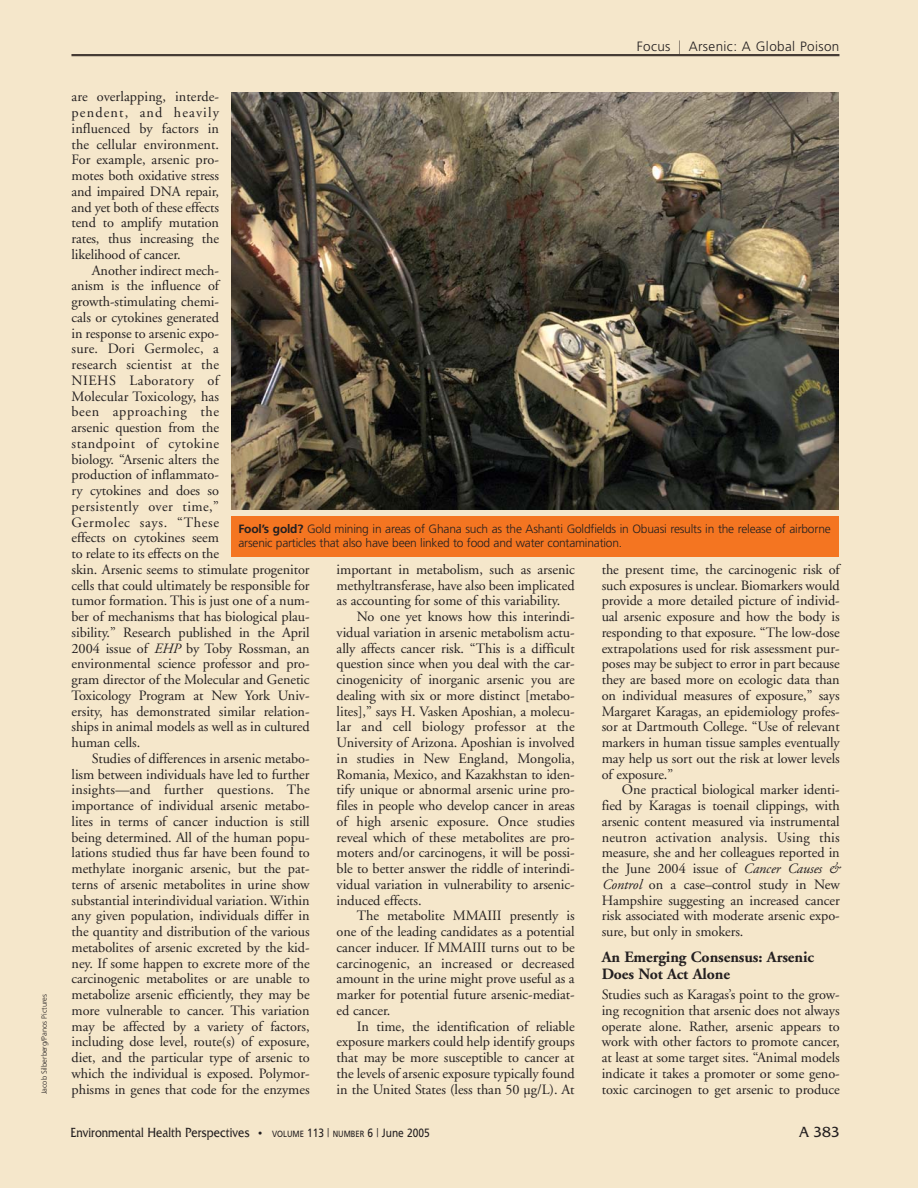
<style>
.page{position:relative;width:918px;height:1188px;background:#f5e7cb}
.page>*{position:absolute;margin:0;border:0;box-sizing:border-box;transform-origin:0 0}
.t1{font:700 15.75px/17.2px "Adobe Garamond";letter-spacing:-.005em;color:#231f20}
.t2{font:15px "Friz Quadrata IT Cby BT";color:#231f20}
.t3{font:14.25px/15.8px "Adobe Garamond";letter-spacing:-.005em;color:#231f20;text-align:justify}
.t4{font:13.5px "Friz Quadrata IT Cby BT";color:#231f20;scale:.85 1}
.t5{font:300 13.5px "Frutiger";letter-spacing:.03em;color:#231f20}
.t6{font:300 12px/13.5px "Frutiger";letter-spacing:-.015em;color:#231f20}
.t7{font:300 7.5px "Frutiger";color:#231f20}
.s1{font-size:18px;color:#463c35}
.s2{font-style:italic}
.s3{font-weight:700}
.s4{font-size:10.5px}
.s5{font-family:"Frutiger";font-size:9px}
.s6{font-family:"Frutiger";font-size:12px}
.s7{font-family:"Frutiger";font-weight:300;font-size:12px}
</style>
<div class="page">
<hr style="left:71px;top:54px;width:768px;height:2px;background:#463c35">
<img style="left:231px;top:92px;width:607px;height:417px">
<div style="left:231px;top:517px;width:607px;height:40px;background:#f47521"></div>
<p class="t7" style="left:41px;top:1094px;width:101px;rotate:-90deg">Jacob Silberberg/Panos Pictures</p>
<p class="t5" style="left:637px;top:41px;width:204px">Focus <span class="s1">|</span> Arsenic: A Global Poison</p>
<p class="t3" style="left:72px;top:90px;width:149px">are overlapping, interde&shy;pendent, and heavily influenced by factors in the cellular environment.<br>For example, arsenic pro&shy;motes both oxidative stress and impaired DNA repair, and yet both of these effects tend to amplify mutation rates, thus increasing the likelihood of cancer.</p>
<p class="t3" style="left:72px;top:263px;width:240px;text-align:left;text-indent:20px">Another indirect mech-<br>anism is the influence of growth-stimulating chemi-<br>cals or cytokines generated<br>in response to arsenic expo-<br>sure. Dori Germolec, a<br>research scientist at the<br>NIEHS Laboratory of<br>Molecular Toxicology, has<br>been approaching the<br>arsenic question from the<br>standpoint of cytokine<br>biology. “Arsenic alters the<br>production of inflammato-<br>ry cytokines and does so<br>persistently over time,”<br>Germolec says. “These<br>effects on cytokines seem<br>to relate to its effects on the<br>skin. Arsenic seems to stimulate progenitor cells that could ultimately be responsible for tumor formation. This is just one of a num&shy;ber of mechanisms that has biological plau&shy;sibility.” Research published in the April<br>2004 issue of <span class="s2">EHP</span> by Toby Rossman, an environmental science professor and pro&shy;gram director of the Molecular and Genetic<br>Toxicology Program at New York Univ&shy;ersity, has demonstrated similar relation&shy;ships in animal models as well as in cultured human cells.</p>
<p class="t3" style="left:72px;top:752px;width:240px;text-indent:20px">Studies of differences in arsenic metabo&shy;lism between individuals have led to further insights—and further questions. The importance of individual arsenic metabo&shy;lites in terms of cancer induction is still being determined. All of the human popu&shy;lations studied thus far have been found to methylate inorganic arsenic, but the pat&shy;terns of arsenic metabolites in urine show substantial interindividual variation. Within any given population, individuals differ in the quantity and distribution of the various metabolites of arsenic excreted by the kid&shy;ney. If some happen to excrete more of the carcinogenic metabolites or are unable to metabolize arsenic efficiently, they may be more vulnerable to cancer. This variation may be affected by a variety of factors, including dose level, route(s) of exposure, diet, and the particular type of arsenic to which the individual is exposed. Polymor&shy;phisms in genes that code for the enzymes</p>
<p class="t6" style="left:239px;top:523px;width:594px"><span class="s3">Fool’s gold?</span> Gold mining in areas of Ghana such as the Ashanti Goldfields in Obuasi results in the release of airborne arsenic particles that also have been linked to food and water contamination.</p>
<p class="t3" style="left:337px;top:563px;width:240px">important in metabolism, such as arsenic methyltransferase, have also been implicated as accounting for some of this variability.</p>
<p class="t3" style="left:337px;top:610px;width:240px;text-indent:20px">No one yet knows how this interindi&shy;vidual variation in arsenic metabolism actu&shy;ally affects cancer risk. “This is a difficult question since when you deal with the car&shy;cinogenicity of inorganic arsenic you are dealing with six or more distinct [metabo&shy;lites],” says H. Vasken Aposhian, a molecu&shy;lar and cell biology professor at the University of Arizona. Aposhian is involved in studies in New England, Mongolia, Romania, Mexico, and Kazakhstan to iden&shy;tify unique or abnormal arsenic urine pro&shy;files in people who develop cancer in areas of high arsenic exposure. Once studies reveal which of these metabolites are pro&shy;moters and/or carcinogens, it will be possi&shy;ble to better answer the riddle of interindi&shy;vidual variation in vulnerability to arsenic&shy;induced effects.</p>
<p class="t3" style="left:337px;top:909px;width:240px;text-indent:20px">The metabolite MMAIII presently is one of the leading candidates as a potential cancer inducer. If MMAIII turns out to be carcinogenic, an increased or decreased amount in the urine might prove useful as a marker for potential future arsenic-mediat&shy;ed cancer.</p>
<p class="t3" style="left:337px;top:1019px;width:240px;text-indent:20px">In time, the identification of reliable exposure markers could help identify groups that may be more susceptible to cancer at the levels of arsenic exposure typically found in the United States (less than 50 µg/L). At</p>
<p class="t3" style="left:602px;top:563px;width:240px">the present time, the carcinogenic risk of such exposures is unclear. Biomarkers would provide a more detailed picture of individ&shy;ual arsenic exposure and how the body is responding to that exposure. “The low-dose extrapolations used for risk assessment pur&shy;poses may be subject to error in part because they are based more on ecologic data than on individual measures of exposure,” says Margaret Karagas, an epidemiology profes&shy;sor at Dartmouth College. “Use of relevant markers in human tissue samples eventually may help us sort out the risk at lower levels of exposure.”</p>
<p class="t3" style="left:602px;top:783px;width:240px;text-indent:20px">One practical biological marker identi&shy;fied by Karagas is toenail clippings, with arsenic content measured via instrumental neutron activation analysis. Using this measure, she and her colleagues reported in the June 2004 issue of <span class="s2">Cancer Causes &amp; Control</span> on a case–control study in New Hampshire suggesting an increased cancer risk associated with moderate arsenic expo&shy;sure, but only in smokers.</p>
<p class="t1" style="left:602px;top:950px;width:214px">An Emerging Consensus: Arsenic<br>Does Not Act Alone</p>
<p class="t3" style="left:602px;top:988px;width:240px">Studies such as Karagas’s point to the grow&shy;ing recognition that arsenic does not always operate alone. Rather, arsenic appears to work with other factors to promote cancer, at least at some target sites. “Animal models indicate it takes a promoter or some geno-</p>
<p class="t3" style="left:602px;top:1082px;width:240px">toxic carcinogen to get arsenic to produce</p>
<p class="t4" style="left:70px;top:1127px;width:424px">Environmental Health Perspectives <span class="s4">•</span> <span class="s5">VOLUME</span> <span class="s6">113</span> <span class="s7">|</span> <span class="s5">NUMBER</span> <span class="s6">6</span> <span class="s7">|</span> <span class="s6">June 2005</span></p>
<p class="t2" style="left:799px;top:1126px;width:42px">A 383</p>
</div>
